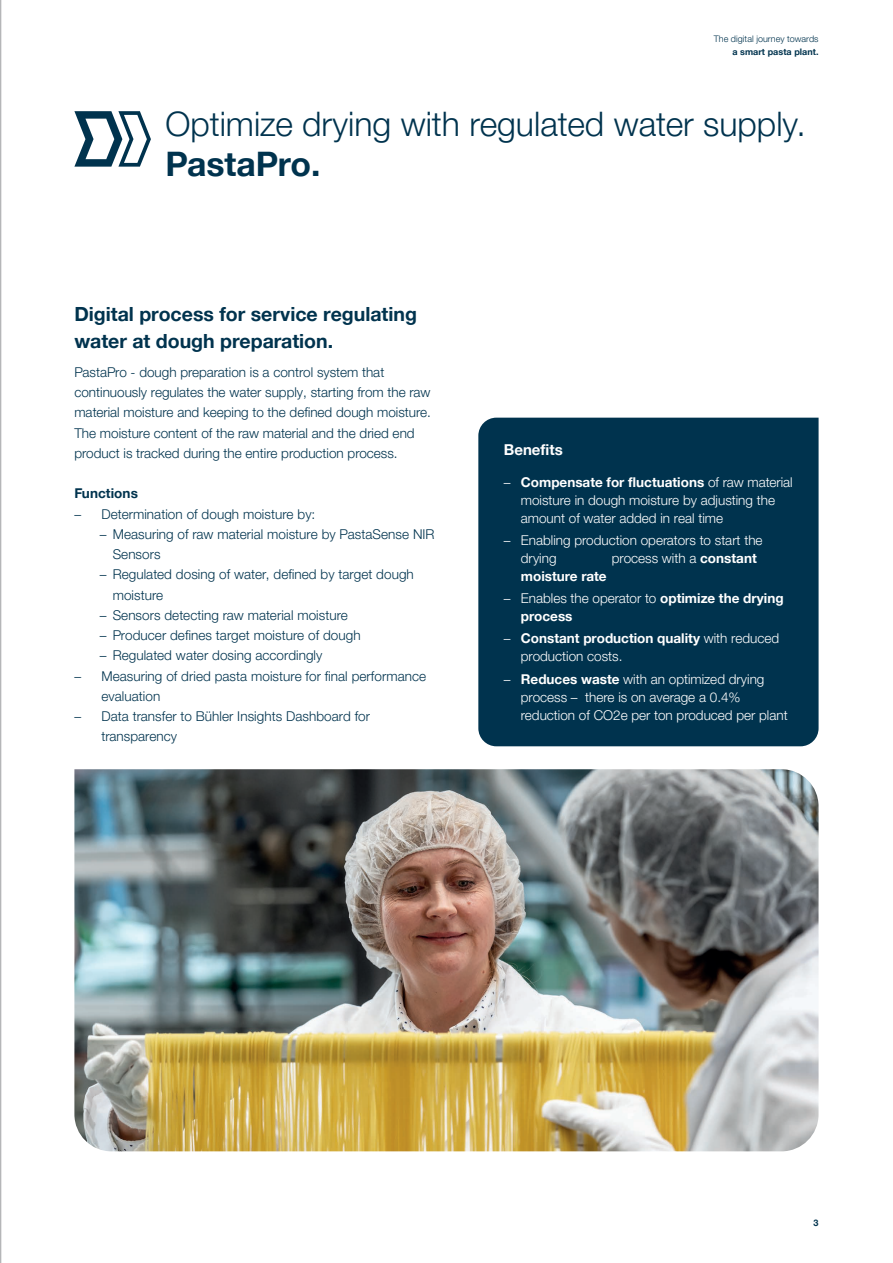
<style>
.page{position:relative;width:893px;height:1263px;background:#fff}
.page>*{position:absolute;margin:0;border:0;box-sizing:border-box;transform-origin:0 0}
.t1{font:300 33.75px "Helvetica Neue LTW1 G";color:#00334e}
.t2{font:700 33.75px "Helvetica Neue LTW1 G";color:#00334e}
.t3{font:700 19.5px/27px "Helvetica Neue LTW1 G";color:#00334e}
.t4{font:700 15px "Helvetica Neue LTW1 G";color:#fff}
.t5{font:300 13.5px/20.2px "Helvetica Neue LTW1 G";letter-spacing:.005em;color:#00334e}
.t6{font:300 13.5px/18px "Helvetica Neue LTW1 G";color:#fff}
.t7{font:700 13.5px/18px "Helvetica Neue LTW1 G";color:#fff}
.t8{font:700 13.5px "Helvetica Neue LTW1 G";letter-spacing:.005em;color:#00334e}
.t9{font:300 9px "Helvetica Neue LTW1 G";letter-spacing:.005em;color:#00334e}
.t10{font:700 9px "Helvetica Neue LTW1 G";letter-spacing:.005em;color:#00334e}
.s1{font-weight:700}
.s2{font-weight:300}
</style>
<div class="page">
<svg style="left:74px;top:111px;width:77px;height:56px"></svg>
<img style="left:74px;top:769px;width:745px;height:382px">
<div style="left:478px;top:418px;width:341px;height:328px;background:#00334e"></div>
<hr style="left:0;top:0;width:1px;height:1263px;background:#9d9fa2">
<p class="t9" style="left:714px;top:33px;width:106px">The digital journey towards</p>
<p class="t10" style="left:732px;top:47px;width:88px">a smart pasta plant.</p>
<h1 class="t1" style="left:165px;top:103px;width:642px">Optimize drying with regulated water supply.</h1>
<h1 class="t2" style="left:165px;top:143px;width:157px">PastaPro.</h1>
<h2 class="t3" style="left:74px;top:300px;width:344px">Digital process for service regulating water at dough preparation.</h2>
<p class="t5" style="left:74px;top:362px;width:358px">PastaPro - dough preparation is a control system that continuously regulates the water supply, starting from the raw material moisture and keeping to the defined dough moisture.<br>The moisture content of the raw material and the dried end product is tracked during the entire production process.</p>
<p class="t8" style="left:74px;top:485px;width:65px">Functions</p>
<p class="t5" style="left:74px;top:503px;width:242px">– Determination of dough moisture by:</p>
<p class="t5" style="left:113px;top:524px;width:323px;text-indent:-13px">– Measuring of raw material moisture by PastaSense NIR<br>Sensors</p>
<p class="t5" style="left:113px;top:564px;width:303px;text-indent:-13px">– Regulated dosing of water, defined by target dough moisture</p>
<p class="t5" style="left:100px;top:605px;width:250px">– Sensors detecting raw material moisture</p>
<p class="t5" style="left:100px;top:625px;width:262px">– Producer defines target moisture of dough</p>
<p class="t5" style="left:100px;top:645px;width:224px">– Regulated water dosing accordingly</p>
<p class="t5" style="left:101px;top:665px;width:326px;text-indent:-27px">– Measuring of dried pasta moisture for final performance evaluation</p>
<p class="t5" style="left:101px;top:706px;width:270px;text-indent:-27px">– Data transfer to Bühler Insights Dashboard for transparency</p>
<p class="t4" style="left:504px;top:441px;width:60px">Benefits</p>
<p class="t6" style="left:521px;top:473px;width:273px;text-indent:-17px">– <span class="s1">Compensate for fluctuations</span> of raw material moisture in dough moisture by adjusting the amount of water added in real time</p>
<p class="t6" style="left:521px;top:531px;width:243px;text-indent:-17px">– Enabling production operators to start the drying</p>
<p class="t6" style="left:612px;top:549px;width:146px">process with a <span class="s1">constant</span></p>
<p class="t7" style="left:521px;top:567px;width:87px">moisture rate</p>
<p class="t7" style="left:521px;top:589px;width:264px;text-indent:-17px"><span class="s2">– Enables the operator to</span> optimize the drying process</p>
<p class="t6" style="left:521px;top:629px;width:260px;text-indent:-17px">– <span class="s1">Constant production quality</span> with reduced production costs.</p>
<p class="t6" style="left:521px;top:670px;width:268px;text-indent:-17px">– <span class="s1">Reduces waste</span> with an optimized drying process – there is on average a 0.4% reduction of CO2e per ton produced per plant</p>
<p class="t10" style="left:813px;top:1217px;width:7px">3</p>
</div>
